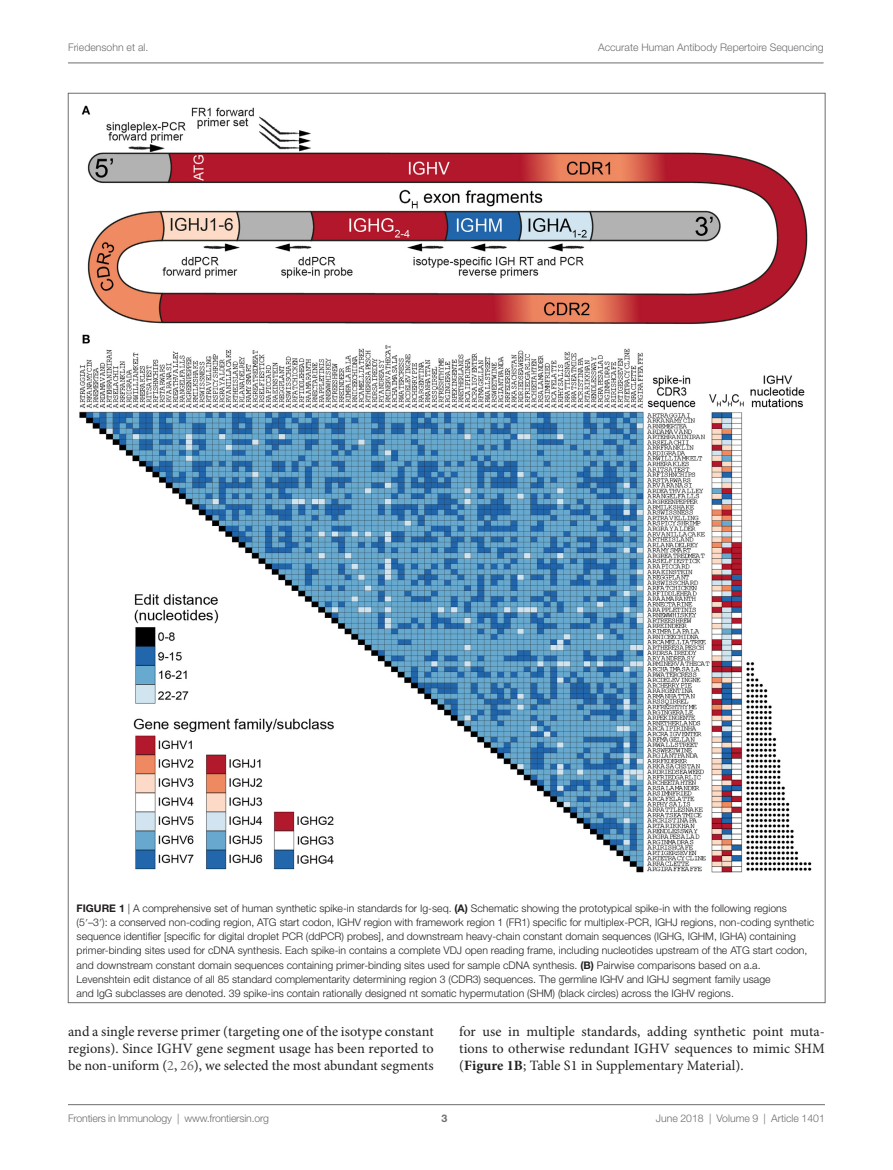
<style>
.page{position:relative;width:893px;height:1170px;background:#fff}
.page>*{position:absolute;margin:0;border:0;box-sizing:border-box;transform-origin:0 0}
.t1{font:14.25px/17.2px "Minion Pro";color:#231f20;text-align:justify}
.t2{font:300 10.5px/14.2px "Helvetica Neue LT Std";color:#231f20}
.t3{font:300 10.5px "Helvetica Neue LT Std";color:#6c6d70}
.t4{font:700 10.5px "Helvetica Neue LT Std";color:#6c6d70}
.s1{font-weight:700}
.s2{font-family:"STIX General";font-weight:400}
.s3{color:#6c6d70}
</style>
<div class="page">
<img style="left:79px;top:105px;width:733px;height:768px">
<hr style="left:68px;top:1104px;width:757px;height:1px;background:#6c6d70">
<hr style="left:68px;top:63px;width:755px;height:1px;background:#6c6d70">
<p class="t3" style="left:68px;top:41px;width:82px">Friedensohn et al.</p>
<p class="t3" style="left:598px;top:41px;width:227px">Accurate Human Antibody Repertoire Sequencing</p>
<p class="t2" style="left:77px;top:900px;width:739px"><span class="s1">FIGURE 1</span> | A comprehensive set of human synthetic spike-in standards for Ig-seq. <span class="s1">(A)</span> Schematic showing the prototypical spike-in with the following regions (5<span class="s2">′</span>–3<span class="s2">′</span>): a conserved non-coding region, ATG start codon, IGHV region with framework region 1 (FR1) specific for multiplex-PCR, IGHJ regions, non-coding synthetic sequence identifier [specific for digital droplet PCR (ddPCR) probes], and downstream heavy-chain constant domain sequences (IGHG, IGHM, IGHA) containing primer-binding sites used for cDNA synthesis. Each spike-in contains a complete VDJ open reading frame, including nucleotides upstream of the ATG start codon, and downstream constant domain sequences containing primer-binding sites used for sample cDNA synthesis. <span class="s1">(B)</span> Pairwise comparisons based on a.a.<br>Levenshtein edit distance of all 85 standard complementarity determining region 3 (CDR3) sequences. The germline IGHV and IGHJ segment family usage<br>and IgG subclasses are denoted. 39 spike-ins contain rationally designed nt somatic hypermutation (SHM) (black circles) across the IGHV regions.</p>
<h1 class="t1" style="left:68px;top:1022px;width:367px">and a single reverse primer (targeting one of the isotype constant regions). Since IGHV gene segment usage has been reported to be non-uniform (<span class="s3">2</span>, <span class="s3">26</span>), we selected the most abundant segments</h1>
<h1 class="t1" style="left:459px;top:1022px;width:367px">for use in multiple standards, adding synthetic point muta&shy;tions to otherwise redundant IGHV sequences to mimic SHM (<span class="s1">Figure 1B</span>; Table S1 in Supplementary Material).</h1>
<p class="t3" style="left:68px;top:1111px;width:203px">Frontiers in Immunology | www.frontiersin.org</p>
<p class="t3" style="left:656px;top:1111px;width:171px">June 2018 | Volume 9 | Article 1401</p>
<p class="t4" style="left:441px;top:1111px;width:7px">3</p>
</div>
